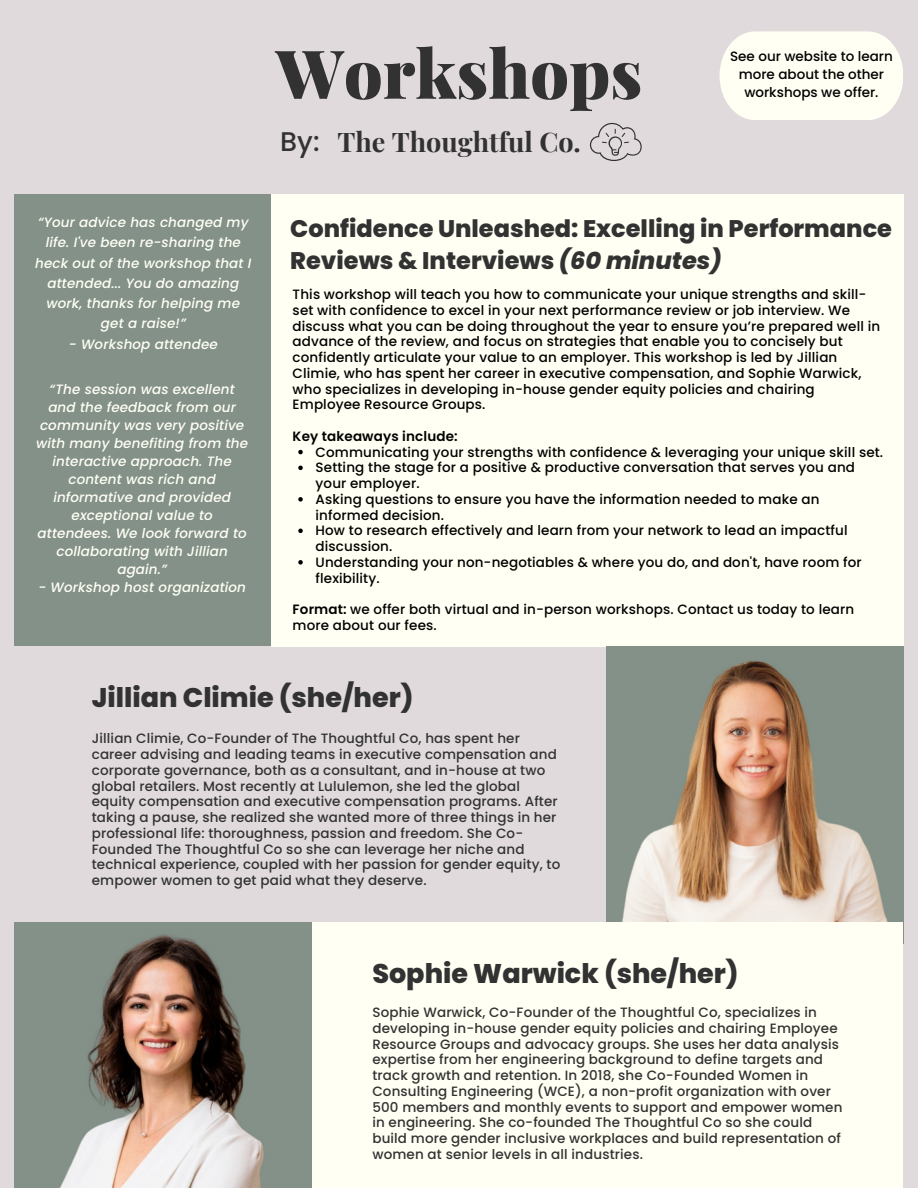
<style>
.page{position:relative;width:918px;height:1188px;background:#e0dadc}
.page>*{position:absolute;margin:0;border:0;box-sizing:border-box;transform-origin:0 0}
.t1{font:900 67.5px "Playfair Display";color:#323232}
.t2{font:800 27px "Poppins";color:#323232}
.t3{font:700 27px "Playfair Display";color:#323232}
.t4{font:500 27px "Poppins";color:#323232}
.t5{font:800 24px/32.7px "Poppins";color:#323232}
.t6{font:500 13.5px/15.8px "Poppins";letter-spacing:.01em;color:#323232}
.t7{font:500 13.5px/15.8px "Poppins";letter-spacing:.01em;color:#000}
.t8{font:italic 500 13.5px/18px "Poppins";letter-spacing:.01em;color:#fffff4;text-align:center}
.t9{font:600 13.5px "Poppins";letter-spacing:.01em;color:#000}
.s1{font-style:italic}
.s2{font-weight:600}
</style>
<div class="page">
<div style="left:15px;top:194px;width:256px;height:452px;background:#849188"></div>
<div style="left:271px;top:194px;width:632px;height:452px;background:#fffff4"></div>
<svg style="left:590px;top:123px;width:52px;height:38px"></svg>
<svg style="left:298px;top:450px;width:5px;height:4px"></svg>
<svg style="left:298px;top:466px;width:5px;height:4px"></svg>
<svg style="left:298px;top:497px;width:5px;height:5px"></svg>
<svg style="left:298px;top:529px;width:5px;height:4px"></svg>
<svg style="left:298px;top:560px;width:5px;height:5px"></svg>
<svg style="left:720px;top:31px;width:183px;height:89px;background:#fcfbf1"></svg>
<img style="left:606px;top:646px;width:297px;height:276px">
<div style="left:310px;top:922px;width:593px;height:266px;background:#fffff4"></div>
<img style="left:15px;top:922px;width:297px;height:266px">
<p class="t8" style="left:35px;top:212px;width:218px;line-height:20.2px">“Your advice has changed my life. I've been re-sharing the heck out of the workshop that I attended... You do amazing work, thanks for helping me get a raise!”</p>
<p class="t8" style="left:69px;top:335px;width:151px">- Workshop attendee</p>
<p class="t8" style="left:36px;top:381px;width:213px">“The session was excellent and the feedback from our community was very positive with many benefiting from the interactive approach. The content was rich and informative and provided exceptional value to attendees. We look forward to collaborating with Jillian again.”</p>
<p class="t8" style="left:38px;top:579px;width:209px">- Workshop host organization</p>
<p class="t1" style="left:276px;top:26px;width:368px">Workshops</p>
<p class="t4" style="left:280px;top:123px;width:41px">By:</p>
<p class="t3" style="left:338px;top:123px;width:245px">The Thoughtful Co.</p>
<p class="t7" style="left:730px;top:47px;width:164px;line-height:18px;text-align:center">See our website to learn more about the other workshops we offer.</p>
<p class="t5" style="left:290px;top:212px;width:603px">Confidence Unleashed: Excelling in Performance<br>Reviews &amp; Interviews <span class="s1">(60 minutes)</span></p>
<p class="t7" style="left:293px;top:286px;width:589px">This workshop will teach you how to communicate your unique strengths and skill&shy;set with confidence to excel in your next performance review or job interview. We discuss what you can be doing throughout the year to ensure you’re prepared well in advance of the review, and focus on strategies that enable you to concisely but confidently articulate your value to an employer. This workshop is led by Jillian Climie, who has spent her career in executive compensation, and Sophie Warwick, who specializes in developing in-house gender equity policies and chairing Employee Resource Groups.</p>
<p class="t9" style="left:293px;top:427px;width:167px">Key takeaways include:</p>
<p class="t7" style="left:316px;top:444px;width:569px">Communicating your strengths with confidence &amp; leveraging your unique skill set.</p>
<p class="t7" style="left:316px;top:460px;width:541px">Setting the stage for a positive &amp; productive conversation that serves you and your employer.</p>
<p class="t7" style="left:316px;top:491px;width:505px">Asking questions to ensure you have the information needed to make an informed decision.</p>
<p class="t7" style="left:316px;top:523px;width:534px">How to research effectively and learn from your network to lead an impactful discussion.</p>
<p class="t7" style="left:316px;top:554px;width:548px">Understanding your non-negotiables &amp; where you do, and don't, have room for flexibility.</p>
<p class="t7" style="left:293px;top:601px;width:563px"><span class="s2">Format:</span> we offer both virtual and in-person workshops. Contact us today to learn more about our fees.</p>
<p class="t2" style="left:92px;top:678px;width:323px">Jillian Climie (she/her)</p>
<p class="t6" style="left:92px;top:731px;width:470px">Jillian Climie, Co-Founder of The Thoughtful Co, has spent her career advising and leading teams in executive compensation and corporate governance, both as a consultant, and in-house at two global retailers. Most recently at Lululemon, she led the global equity compensation and executive compensation programs. After taking a pause, she realized she wanted more of three things in her professional life: thoroughness, passion and freedom. She Co-Founded The Thoughtful Co so she can leverage her niche and technical experience, coupled with her passion for gender equity, to empower women to get paid what they deserve.</p>
<p class="t2" style="left:372px;top:955px;width:368px">Sophie Warwick (she/her)</p>
<p class="t6" style="left:372px;top:1004px;width:472px">Sophie Warwick, Co-Founder of the Thoughtful Co, specializes in developing in-house gender equity policies and chairing Employee Resource Groups and advocacy groups. She uses her data analysis expertise from her engineering background to define targets and track growth and retention. In 2018, she Co-Founded Women in Consulting Engineering (WCE), a non-profit organization with over 500 members and monthly events to support and empower women in engineering. She co-founded The Thoughtful Co so she could build more gender inclusive workplaces and build representation of women at senior levels in all industries.</p>
</div>
